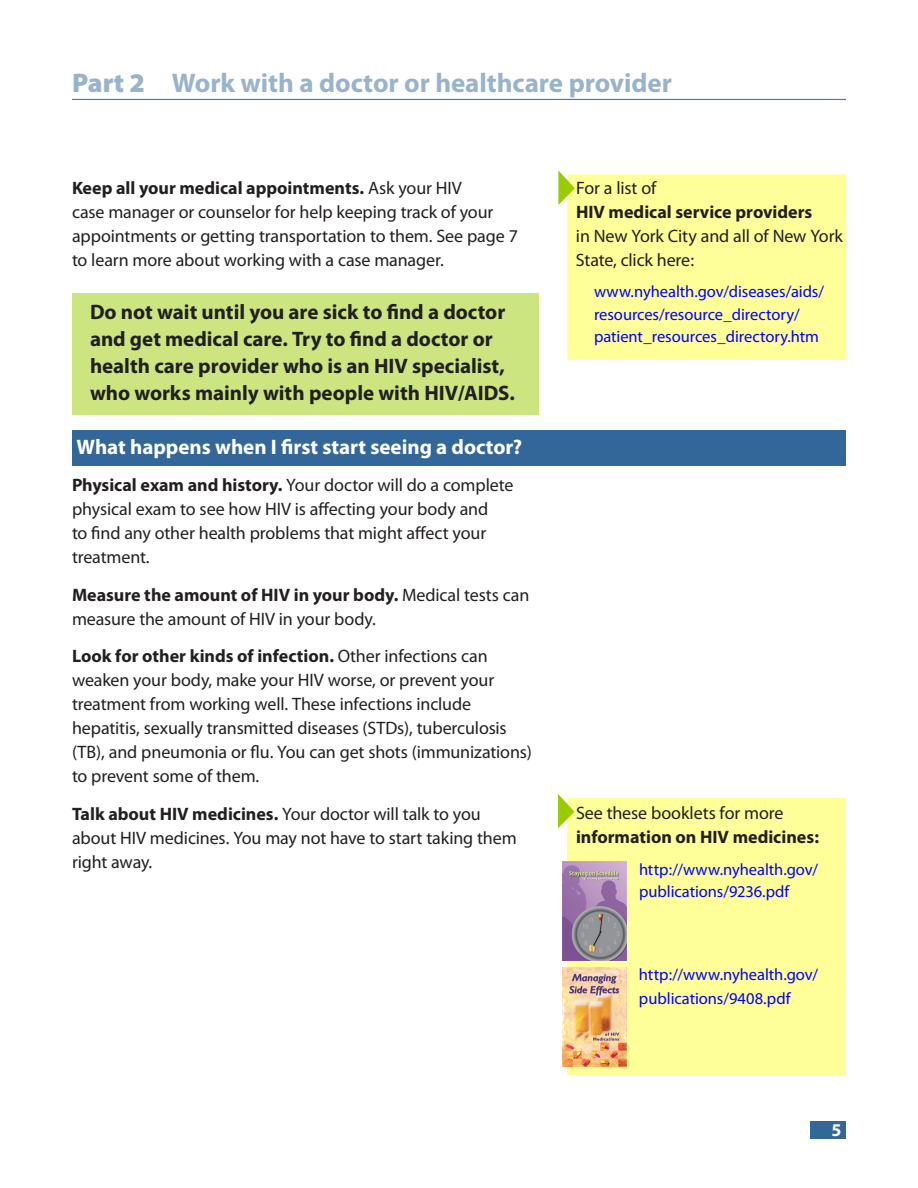
<style>
.page{position:relative;width:918px;height:1188px;background:#fff}
.page>*{position:absolute;margin:0;border:0;box-sizing:border-box;transform-origin:0 0}
.t1{font:700 27px "Myriad Pro";letter-spacing:-.005em;color:#99b3cc}
.t2{font:700 21px/27px "Myriad Pro";color:#231f20}
.t3{font:700 21px "Myriad Pro";letter-spacing:-.005em;color:#fff}
.t4{font:18px/24px "Myriad Pro";letter-spacing:-.005em;color:#231f20}
.t5{font:700 18px "Myriad Pro";color:#231f20}
.t6{font:700 18px "Myriad Pro";color:#fff}
.t7{font:16.5px/22.5px "Myriad Pro";letter-spacing:-.005em;color:#00f}
.s1{font-weight:900}
.s2{font-weight:700}
</style>
<div class="page">
<div style="left:568px;top:961px;width:277px;height:114px;background:#ff9"></div>
<div style="left:567px;top:960px;width:279px;height:116px;border:2px solid #ff9"></div>
<div style="left:568px;top:799px;width:277px;height:165px;background:#ff9"></div>
<div style="left:567px;top:798px;width:279px;height:167px;border:2px solid #ff9"></div>
<svg style="left:558px;top:794px;width:16px;height:34px"></svg>
<div style="left:568px;top:175px;width:278px;height:184px;background:#ff9"></div>
<div style="left:567px;top:174px;width:279px;height:186px;border:2px solid #ff9"></div>
<svg style="left:558px;top:170px;width:17px;height:35px"></svg>
<div style="left:73px;top:293px;width:466px;height:122px;background:#cce580"></div>
<div style="left:72px;top:430px;width:774px;height:36px;background:#369"></div>
<hr style="left:72px;top:99px;width:774px;height:1px;background:#369">
<div style="left:810px;top:1121px;width:36px;height:18px;background:#369"></div>
<img style="left:563px;top:862px;width:64px;height:99px">
<img style="left:563px;top:968px;width:64px;height:99px">
<h1 class="t1" style="left:72px;top:68px;width:602px"><span class="s1">Part 2</span> Work with a doctor or healthcare provider</h1>
<p class="t4" style="left:72px;top:176px;width:447px"><span class="s2">Keep all your medical appointments.</span> Ask your HIV<br>case manager or counselor for help keeping track of your appointments or getting transportation to them. See page 7 to learn more about working with a case manager.</p>
<p class="t4" style="left:576px;top:176px;width:82px">For a list of</p>
<p class="t5" style="left:576px;top:201px;width:238px">HIV medical service providers</p>
<p class="t4" style="left:576px;top:224px;width:268px">in New York City and all of New York<br>State, click here:</p>
<p class="t7" style="left:594px;top:281px;width:232px">www.nyhealth.gov/diseases/aids/ resources/resource_directory/ patient_resources_directory.htm</p>
<p class="t2" style="left:90px;top:298px;width:427px">Do not wait until you are sick to find a doctor and get medical care. Try to find a doctor or health care provider who is an HIV specialist, who works mainly with people with HIV/AIDS.</p>
<p class="t3" style="left:77px;top:435px;width:447px">What happens when I first start seeing a doctor?</p>
<p class="t4" style="left:72px;top:474px;width:443px"><span class="s2">Physical exam and history.</span> Your doctor will do a complete physical exam to see how HIV is affecting your body and<br>to find any other health problems that might affect your treatment.</p>
<p class="t4" style="left:72px;top:583px;width:459px"><span class="s2">Measure the amount of HIV in your body.</span> Medical tests can measure the amount of HIV in your body.</p>
<p class="t4" style="left:72px;top:645px;width:461px"><span class="s2">Look for other kinds of infection.</span> Other infections can weaken your body, make your HIV worse, or prevent your treatment from working well. These infections include hepatitis, sexually transmitted diseases (STDs), tuberculosis (TB), and pneumonia or flu. You can get shots (immunizations) to prevent some of them.</p>
<p class="t4" style="left:72px;top:802px;width:446px"><span class="s2">Talk about HIV medicines.</span> Your doctor will talk to you about HIV medicines. You may not have to start taking them right away.</p>
<p class="t4" style="left:576px;top:801px;width:209px">See these booklets for more</p>
<p class="t5" style="left:576px;top:827px;width:245px">information on HIV medicines:</p>
<p class="t7" style="left:639px;top:858px;width:181px">http://www.nyhealth.gov/ publications/9236.pdf</p>
<p class="t7" style="left:639px;top:962px;width:181px;line-height:24px">http://www.nyhealth.gov/ publications/9408.pdf</p>
<p class="t6" style="left:832px;top:1120px;width:11px">5</p>
</div>
